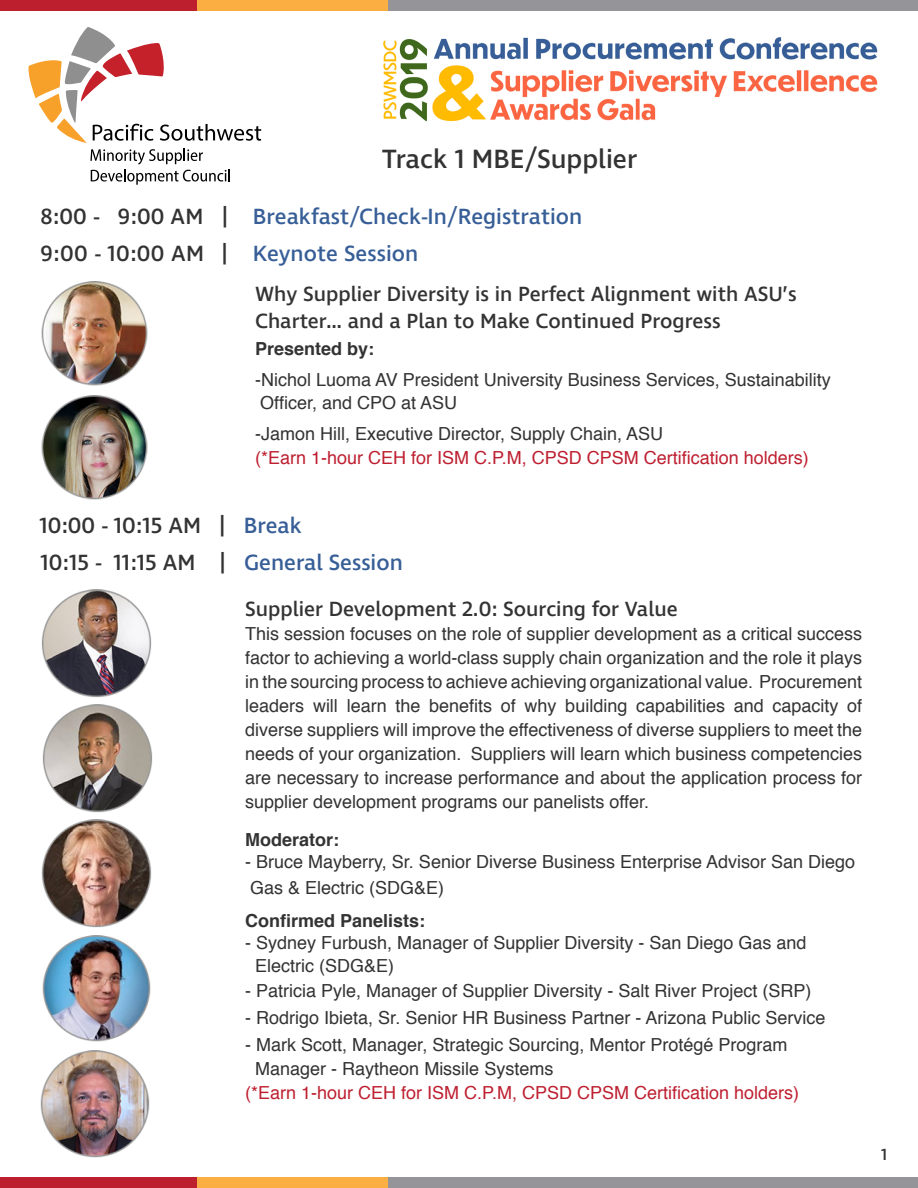
<style>
.page{position:relative;width:918px;height:1188px;background:#fff}
.page>*{position:absolute;margin:0;border:0;box-sizing:border-box;transform-origin:0 0}
.t1{font:500 27px "Ingra";color:#323332}
.t2{font:500 22.5px "Ingra";letter-spacing:.005em;color:#375e97}
.t3{font:500 22.5px "Ingra";color:#323332}
.t4{font:500 21px "Ingra";color:#333}
.t5{font:18px/24px "Helvetica";color:#333;text-align:justify}
.t6{font:18px "Helvetica";color:#323332}
.t7{font:18px "Helvetica";color:#be2031}
.t8{font:700 18px "Helvetica";color:#323332}
.t9{font:700 18px "Helvetica";color:#333}
.t10{font:500 16.5px "Ingra";color:#323332}
.s1{color:#323332}
.s2{color:#375e97}
</style>
<div class="page">
<div style="left:197px;top:0;width:193px;height:11px;background:#fbae42"></div>
<div style="left:0;top:0;width:197px;height:11px;background:#be1f2f"></div>
<div style="left:389px;top:0;width:529px;height:11px;background:#949499"></div>
<div style="left:197px;top:1177px;width:193px;height:11px;background:#fbae42"></div>
<div style="left:0;top:1177px;width:197px;height:11px;background:#be1f2f"></div>
<div style="left:389px;top:1177px;width:529px;height:11px;background:#949499"></div>
<svg style="left:90px;top:149px;width:140px;height:36px"></svg>
<svg style="left:28px;top:27px;width:233px;height:116px"></svg>
<img style="left:383px;top:37px;width:495px;height:85px">
<img style="left:41px;top:281px;width:107px;height:105px">
<img style="left:41px;top:395px;width:107px;height:105px">
<img style="left:41px;top:589px;width:111px;height:109px">
<img style="left:41px;top:819px;width:110px;height:109px">
<img style="left:42px;top:935px;width:109px;height:107px">
<img style="left:41px;top:1050px;width:109px;height:108px">
<img style="left:42px;top:704px;width:111px;height:109px">
<p class="t1" style="left:382px;top:142px;width:257px">Track 1 MBE/Supplier</p>
<p class="t2" style="left:40px;top:203px;width:543px"><span class="s1">8:00 - 9:00 AM |</span> Breakfast/Check-In/Registration</p>
<p class="t2" style="left:41px;top:239px;width:379px"><span class="s1">9:00 - 10:00 AM |</span> Keynote Session</p>
<p class="t4" style="left:255px;top:281px;width:543px">Why Supplier Diversity is in Perfect Alignment with ASU’s</p>
<p class="t4" style="left:255px;top:308px;width:467px">Charter… and a Plan to Make Continued Progress</p>
<p class="t8" style="left:255px;top:334px;width:121px">Presented by:</p>
<p class="t6" style="left:255px;top:366px;width:577px">-Nichol Luoma AV President University Business Services, Sustainability</p>
<p class="t6" style="left:260px;top:389px;width:199px">Officer, and CPO at ASU</p>
<p class="t6" style="left:255px;top:420px;width:410px">-Jamon Hill, Executive Director, Supply Chain, ASU</p>
<p class="t7" style="left:255px;top:444px;width:555px">(*Earn 1-hour CEH for ISM C.P.M, CPSD CPSM Certification holders)</p>
<p class="t3" style="left:39px;top:511px;width:264px">10:00 - 10:15 AM | <span class="s2">Break</span></p>
<p class="t3" style="left:41px;top:548px;width:364px">10:15 - 11:15 AM | <span class="s2">General Session</span></p>
<p class="t4" style="left:245px;top:596px;width:434px">Supplier Development 2.0: Sourcing for Value</p>
<p class="t5" style="left:245px;top:622px;width:619px">This session focuses on the role of supplier development as a critical success factor to achieving a world-class supply chain organization and the role it plays in the sourcing process to achieve achieving organizational value. Procurement leaders will learn the benefits of why building capabilities and capacity of diverse suppliers will improve the effectiveness of diverse suppliers to meet the needs of your organization. Suppliers will learn which business competencies are necessary to increase performance and about the application process for supplier development programs our panelists offer.</p>
<p class="t9" style="left:245px;top:825px;width:95px">Moderator:</p>
<p class="t6" style="left:245px;top:848px;width:611px">- Bruce Mayberry, Sr. Senior Diverse Business Enterprise Advisor San Diego</p>
<p class="t6" style="left:250px;top:873px;width:196px">Gas &amp; Electric (SDG&amp;E)</p>
<p class="t8" style="left:245px;top:906px;width:182px">Confirmed Panelists:</p>
<p class="t6" style="left:245px;top:929px;width:563px">- Sydney Furbush, Manager of Supplier Diversity - San Diego Gas and</p>
<p class="t6" style="left:255px;top:951px;width:141px">Electric (SDG&amp;E)</p>
<p class="t6" style="left:245px;top:977px;width:568px">- Patricia Pyle, Manager of Supplier Diversity - Salt River Project (SRP)</p>
<p class="t6" style="left:245px;top:1004px;width:582px">- Rodrigo Ibieta, Sr. Senior HR Business Partner - Arizona Public Service</p>
<p class="t6" style="left:245px;top:1031px;width:544px">- Mark Scott, Manager, Strategic Sourcing, Mentor Protégé Program</p>
<p class="t6" style="left:255px;top:1055px;width:300px">Manager - Raytheon Missile Systems</p>
<p class="t7" style="left:245px;top:1079px;width:555px">(*Earn 1-hour CEH for ISM C.P.M, CPSD CPSM Certification holders)</p>
<p class="t10" style="left:881px;top:1145px;width:8px">1</p>
</div>
